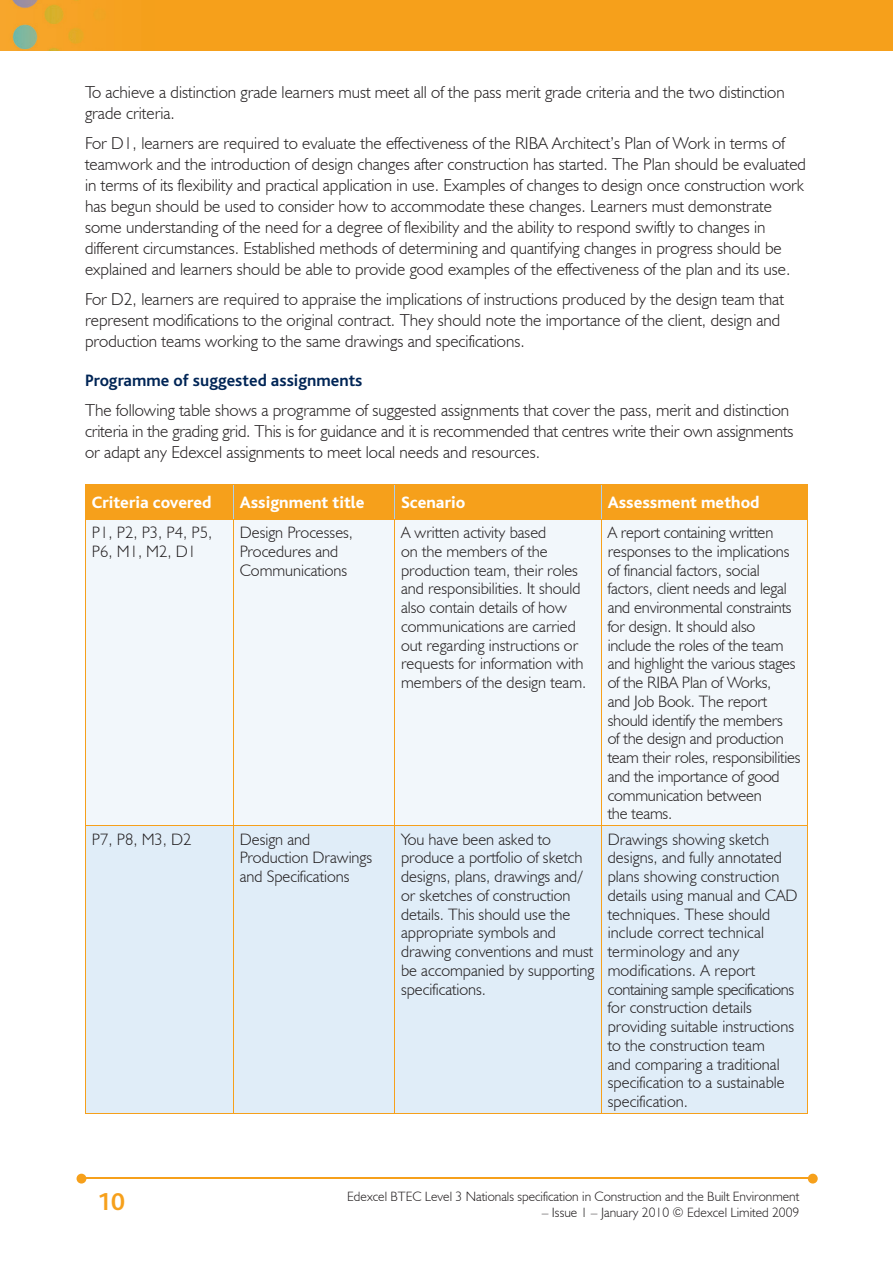
<style>
.page{position:relative;width:893px;height:1263px;background:#fff}
.page>*{position:absolute;margin:0;border:0;box-sizing:border-box;transform-origin:0 0}
.t1{font:700 25.5px "Bliss";color:#f6a01b}
.t2{font:300 17.25px/21px "Humanist 521 BT";color:#231f20}
.t3{font:800 17.25px "Bliss";color:#fff}
.t4{font:700 17.25px "Bliss";color:#002556}
.t5{font:300 16.5px/18.8px "Humanist 521 BT";color:#231f20}
.t6{font:300 13.5px "Humanist 521 BT";color:#231f20}
</style>
<div class="page">
<img style="left:0;top:0;width:893px;height:51px">
<hr style="left:82px;top:1178px;width:728px;height:1px;background:#f6a01b">
<svg style="left:808px;top:1174px;width:10px;height:9px"></svg>
<svg style="left:77px;top:1174px;width:9px;height:9px"></svg>
<div style="left:86px;top:485px;width:721px;height:34px;background:#f6a01b"></div>
<div style="left:86px;top:520px;width:721px;height:305px;background:#f2f7fb"></div>
<div style="left:86px;top:826px;width:721px;height:287px;background:#e0edf8"></div>
<hr style="left:233px;top:485px;width:1px;height:34px;background:#accfed">
<hr style="left:394px;top:485px;width:1px;height:34px;background:#accfed">
<hr style="left:601px;top:485px;width:1px;height:34px;background:#accfed">
<hr style="left:85px;top:485px;width:1px;height:34px;background:#f6a01b">
<hr style="left:807px;top:485px;width:1px;height:34px;background:#f6a01b">
<hr style="left:85px;top:484px;width:148px;height:1px;background:#f6a01b">
<hr style="left:233px;top:484px;width:162px;height:1px;background:#f6a01b">
<hr style="left:395px;top:484px;width:206px;height:1px;background:#f6a01b">
<hr style="left:601px;top:484px;width:207px;height:1px;background:#f6a01b">
<hr style="left:233px;top:519px;width:1px;height:306px;background:#f6a01b">
<hr style="left:394px;top:519px;width:1px;height:306px;background:#f6a01b">
<hr style="left:601px;top:519px;width:1px;height:306px;background:#f6a01b">
<hr style="left:85px;top:519px;width:1px;height:306px;background:#f6a01b">
<hr style="left:807px;top:519px;width:1px;height:306px;background:#f6a01b">
<hr style="left:85px;top:519px;width:148px;height:1px;background:#f6a01b">
<hr style="left:233px;top:519px;width:162px;height:1px;background:#f6a01b">
<hr style="left:395px;top:519px;width:206px;height:1px;background:#f6a01b">
<hr style="left:601px;top:519px;width:207px;height:1px;background:#f6a01b">
<hr style="left:233px;top:826px;width:1px;height:287px;background:#f6a01b">
<hr style="left:394px;top:826px;width:1px;height:287px;background:#f6a01b">
<hr style="left:601px;top:826px;width:1px;height:287px;background:#f6a01b">
<hr style="left:85px;top:1113px;width:148px;height:1px;background:#f6a01b">
<hr style="left:233px;top:1113px;width:162px;height:1px;background:#f6a01b">
<hr style="left:395px;top:1113px;width:206px;height:1px;background:#f6a01b">
<hr style="left:601px;top:1113px;width:207px;height:1px;background:#f6a01b">
<hr style="left:85px;top:826px;width:1px;height:287px;background:#f6a01b">
<hr style="left:807px;top:826px;width:1px;height:287px;background:#f6a01b">
<hr style="left:85px;top:825px;width:148px;height:1px;background:#f6a01b">
<hr style="left:233px;top:825px;width:162px;height:1px;background:#f6a01b">
<hr style="left:395px;top:825px;width:206px;height:1px;background:#f6a01b">
<hr style="left:601px;top:825px;width:207px;height:1px;background:#f6a01b">
<p class="t2" style="left:85px;top:81px;width:701px">To achieve a distinction grade learners must meet all of the pass merit grade criteria and the two distinction grade criteria.</p>
<p class="t2" style="left:85px;top:132px;width:722px">For D1, learners are required to evaluate the effectiveness of the RIBA Architect’s Plan of Work in terms of teamwork and the introduction of design changes after construction has started. The Plan should be evaluated in terms of its flexibility and practical application in use. Examples of changes to design once construction work has begun should be used to consider how to accommodate these changes. Learners must demonstrate some understanding of the need for a degree of flexibility and the ability to respond swiftly to changes in different circumstances. Established methods of determining and quantifying changes in progress should be explained and learners should be able to provide good examples of the effectiveness of the plan and its use.</p>
<p class="t2" style="left:85px;top:288px;width:700px">For D2, learners are required to appraise the implications of instructions produced by the design team that represent modifications to the original contract. They should note the importance of the client, design and production teams working to the same drawings and specifications.</p>
<p class="t4" style="left:85px;top:372px;width:279px">Programme of suggested assignments</p>
<p class="t2" style="left:85px;top:399px;width:710px">The following table shows a programme of suggested assignments that cover the pass, merit and distinction criteria in the grading grid. This is for guidance and it is recommended that centres write their own assignments or adapt any Edexcel assignments to meet local needs and resources.</p>
<p class="t3" style="left:92px;top:494px;width:121px">Criteria covered</p>
<p class="t3" style="left:240px;top:494px;width:126px">Assignment title</p>
<p class="t3" style="left:401px;top:494px;width:66px">Scenario</p>
<p class="t3" style="left:608px;top:494px;width:153px">Assessment method</p>
<p class="t5" style="left:92px;top:523px;width:122px">P1, P2, P3, P4, P5,<br>P6, M1, M2, D1</p>
<p class="t5" style="left:240px;top:523px;width:115px">Design Processes,<br>Procedures and<br>Communications</p>
<p class="t5" style="left:401px;top:523px;width:187px">A written activity based<br>on the members of the production team, their roles and responsibilities. It should also contain details of how communications are carried out regarding instructions or requests for information with members of the design team.</p>
<p class="t5" style="left:608px;top:523px;width:194px">A report containing written responses to the implications of financial factors, social factors, client needs and legal and environmental constraints for design. It should also include the roles of the team and highlight the various stages of the RIBA Plan of Works,<br>and Job Book. The report should identify the members<br>of the design and production team their roles, responsibilities and the importance of good communication between<br>the teams.</p>
<p class="t5" style="left:92px;top:829px;width:101px">P7, P8, M3, D2</p>
<p class="t5" style="left:240px;top:829px;width:134px">Design and<br>Production Drawings and Specifications</p>
<p class="t5" style="left:401px;top:829px;width:195px">You have been asked to produce a portfolio of sketch designs, plans, drawings and/ or sketches of construction details. This should use the appropriate symbols and drawing conventions and must be accompanied by supporting specifications.</p>
<p class="t5" style="left:608px;top:829px;width:191px">Drawings showing sketch designs, and fully annotated plans showing construction details using manual and CAD techniques. These should include correct technical terminology and any modifications. A report containing sample specifications for construction details providing suitable instructions to the construction team<br>and comparing a traditional specification to a sustainable specification.</p>
<h1 class="t1" style="left:97px;top:1189px;width:29px">10</h1>
<p class="t6" style="left:347px;top:1188px;width:454px">Edexcel BTEC Level 3 Nationals specification in Construction and the Built Environment</p>
<p class="t6" style="left:542px;top:1204px;width:259px">– Issue 1 – January 2010 © Edexcel Limited 2009</p>
</div>
